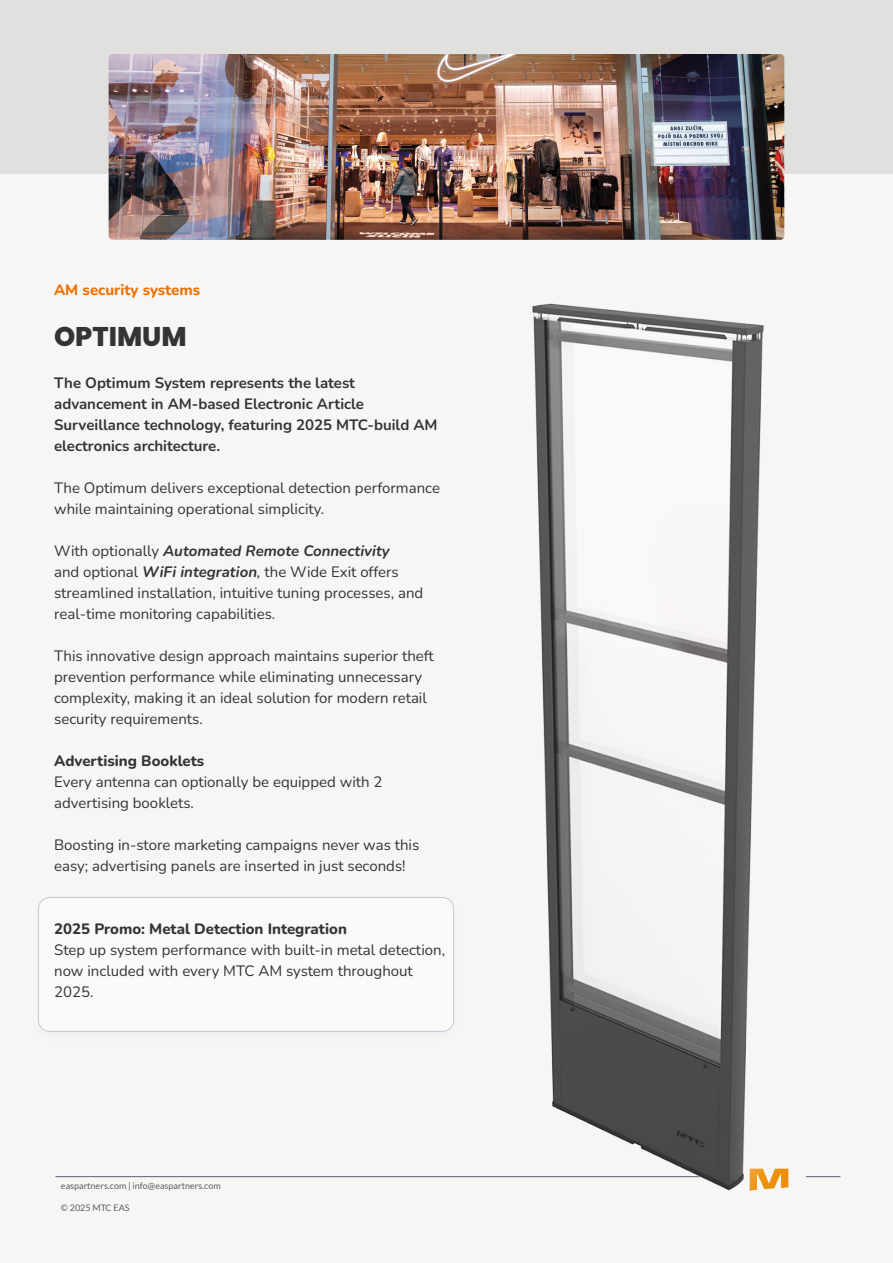
<style>
.page{position:relative;width:893px;height:1263px;background:#f8f6f5}
.page>*{position:absolute;margin:0;border:0;box-sizing:border-box;transform-origin:0 0}
.t1{font:800 27px "Poppins";color:#343434}
.t2{font:15px/21px "Nunito";color:#343434}
.t3{font:700 15px/21px "Nunito";color:#343434}
.t4{font:800 15px "Nunito";color:#343434}
.t5{font:800 15px "Nunito";color:#ec7307}
.t6{font:9px "Lato";color:#5d5d5d}
.s1{font-weight:700;font-style:italic}
.s2{font-weight:500;font-style:italic}
</style>
<div class="page">
<hr style="left:55px;top:1176px;width:785px;height:1px;background:#5e5d79">
<div style="left:0;top:0;width:893px;height:173px;background:#e0e0df"></div>
<img style="left:109px;top:54px;width:675px;height:186px">
<img style="left:291px;top:303px;width:550px;height:888px">
<div style="left:29px;top:892px;width:434px;height:153px;background:#f6f4f4"></div>
<div style="left:38px;top:897px;width:416px;height:134px;background:#fff;border-radius:11px"></div>
<div style="left:38px;top:897px;width:416px;height:134px;border:1px solid #9197af;border-radius:11px"></div>
<p class="t5" style="left:54px;top:279px;width:148px">AM security systems</p>
<p class="t1" style="left:54px;top:321px;width:134px">OPTIMUM</p>
<p class="t3" style="left:54px;top:372px;width:385px">The Optimum System represents the latest advancement in AM-based Electronic Article Surveillance technology, featuring 2025 MTC-build AM electronics architecture.</p>
<p class="t2" style="left:54px;top:477px;width:387px">The Optimum delivers exceptional detection performance while maintaining operational simplicity.</p>
<p class="t2" style="left:54px;top:540px;width:371px">With optionally <span class="s1">Automated Remote Connectivity<br></span>and optional <span class="s1">WiFi integration</span><span class="s2">,</span> the Wide Exit offers streamlined installation, intuitive tuning processes, and real-time monitoring capabilities.</p>
<p class="t2" style="left:54px;top:645px;width:381px">This innovative design approach maintains superior theft prevention performance while eliminating unnecessary complexity, making it an ideal solution for modern retail security requirements.</p>
<p class="t4" style="left:54px;top:750px;width:152px">Advertising Booklets</p>
<p class="t2" style="left:54px;top:771px;width:330px">Every antenna can optionally be equipped with 2 advertising booklets.</p>
<p class="t2" style="left:54px;top:834px;width:367px">Boosting in-store marketing campaigns never was this easy; advertising panels are inserted in just seconds!</p>
<p class="t4" style="left:54px;top:918px;width:294px">2025 Promo: Metal Detection Integration</p>
<p class="t2" style="left:54px;top:939px;width:392px">Step up system performance with built-in metal detection, now included with every MTC AM system throughout<br>2025.</p>
<p class="t6" style="left:61px;top:1181px;width:161px">easpartners.com | info@easpartners.com</p>
<p class="t6" style="left:61px;top:1202px;width:70px">© 2025 MTC EAS</p>
</div>
